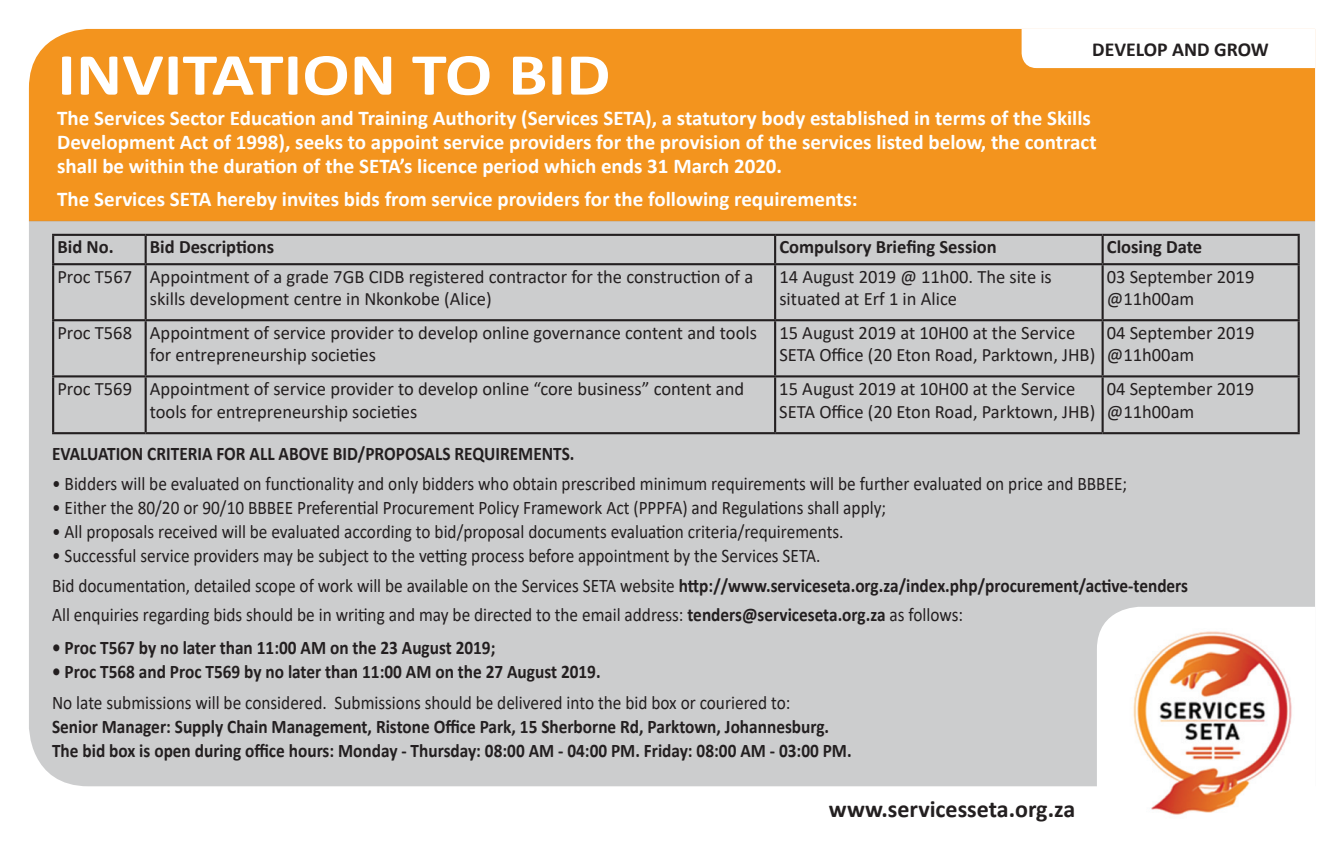
<style>
.page{position:relative;width:1344px;height:851px;background:#fff}
.page>*{position:absolute;margin:0;border:0;box-sizing:border-box;transform-origin:0 0}
.t1{font:700 60px "Calibri";color:#fff;scale:1.17 1}
.t2{font:700 24px "Calibri";color:#231f20}
.t3{font:700 21px/24px "Calibri";color:#fff}
.t4{font:700 19.8px "Calibri";color:#231f20}
.t5{font:19.2px/29.4px "Calibri";color:#231f20;scale:.9 1}
.t6{font:700 19.2px/24px "Calibri";color:#231f20;scale:.9 1}
.t7{font:18.9px/22.8px "Calibri";color:#231f20}
.t8{font:700 18.9px "Calibri";color:#231f20}
.s1{font-weight:700}
</style>
<div class="page">
<div style="left:29px;top:29px;width:1286px;height:192px;background:#f3941e"></div>
<div style="left:29px;top:221px;width:1286px;height:565px;background:#cccdce"></div>
<svg style="left:1097px;top:606px;width:218px;height:180px"></svg>
<img style="left:1129px;top:628px;width:166px;height:187px">
<hr style="left:52px;top:234px;width:94px;height:2px;background:#231f20">
<hr style="left:52px;top:236px;width:2px;height:27px;background:#231f20">
<hr style="left:146px;top:234px;width:629px;height:2px;background:#231f20">
<hr style="left:145px;top:236px;width:2px;height:27px;background:#231f20">
<hr style="left:775px;top:234px;width:327px;height:2px;background:#231f20">
<hr style="left:774px;top:236px;width:2px;height:27px;background:#231f20">
<hr style="left:1102px;top:234px;width:197px;height:2px;background:#231f20">
<hr style="left:1101px;top:236px;width:2px;height:27px;background:#231f20">
<hr style="left:1297px;top:236px;width:2px;height:27px;background:#231f20">
<hr style="left:52px;top:263px;width:94px;height:2px;background:#231f20">
<hr style="left:52px;top:265px;width:2px;height:54px;background:#231f20">
<hr style="left:146px;top:263px;width:629px;height:2px;background:#231f20">
<hr style="left:145px;top:265px;width:2px;height:54px;background:#231f20">
<hr style="left:775px;top:263px;width:327px;height:2px;background:#231f20">
<hr style="left:774px;top:265px;width:2px;height:54px;background:#231f20">
<hr style="left:1102px;top:263px;width:197px;height:2px;background:#231f20">
<hr style="left:1101px;top:265px;width:2px;height:54px;background:#231f20">
<hr style="left:1297px;top:265px;width:2px;height:54px;background:#231f20">
<hr style="left:52px;top:319px;width:94px;height:2px;background:#231f20">
<hr style="left:52px;top:321px;width:2px;height:54px;background:#231f20">
<hr style="left:146px;top:319px;width:629px;height:2px;background:#231f20">
<hr style="left:145px;top:321px;width:2px;height:54px;background:#231f20">
<hr style="left:775px;top:319px;width:327px;height:2px;background:#231f20">
<hr style="left:774px;top:321px;width:2px;height:54px;background:#231f20">
<hr style="left:1102px;top:319px;width:197px;height:2px;background:#231f20">
<hr style="left:1101px;top:321px;width:2px;height:54px;background:#231f20">
<hr style="left:1297px;top:321px;width:2px;height:54px;background:#231f20">
<hr style="left:52px;top:375px;width:94px;height:2px;background:#231f20">
<hr style="left:52px;top:377px;width:2px;height:55px;background:#231f20">
<hr style="left:146px;top:375px;width:629px;height:2px;background:#231f20">
<hr style="left:145px;top:377px;width:2px;height:55px;background:#231f20">
<hr style="left:775px;top:375px;width:327px;height:2px;background:#231f20">
<hr style="left:774px;top:377px;width:2px;height:55px;background:#231f20">
<hr style="left:1102px;top:375px;width:197px;height:2px;background:#231f20">
<hr style="left:1101px;top:377px;width:2px;height:55px;background:#231f20">
<hr style="left:1297px;top:377px;width:2px;height:55px;background:#231f20">
<hr style="left:52px;top:432px;width:94px;height:2px;background:#231f20">
<hr style="left:146px;top:432px;width:629px;height:2px;background:#231f20">
<hr style="left:775px;top:432px;width:327px;height:2px;background:#231f20">
<hr style="left:1102px;top:432px;width:197px;height:2px;background:#231f20">
<svg style="left:1021px;top:29px;width:294px;height:39px"></svg>
<p class="t4" style="left:1092px;top:35px;width:178px">DEVELOP AND GROW</p>
<h1 class="t1" style="left:57px;top:32px;width:474px">INVITATION TO BID</h1>
<p class="t3" style="left:57px;top:105px;width:1041px">The Services Sector Education and Training Authority (Services SETA), a statutory body established in terms of the Skills<br>Development Act of 1998), seeks to appoint service providers for the provision of the services listed below, the contract shall be within the duration of the SETA’s licence period which ends 31 March 2020.</p>
<p class="t3" style="left:57px;top:186px;width:802px">The Services SETA hereby invites bids from service providers for the following requirements:</p>
<p class="t8" style="left:57px;top:233px;width:58px">Bid No.</p>
<p class="t8" style="left:150px;top:233px;width:126px">Bid Descriptions</p>
<p class="t8" style="left:779px;top:233px;width:219px">Compulsory Briefing Session</p>
<p class="t8" style="left:1107px;top:233px;width:97px">Closing Date</p>
<p class="t7" style="left:150px;top:264px;width:605px;text-indent:-92px">Proc T567 Appointment of a grade 7GB CIDB registered contractor for the construction of a skills development centre in Nkonkobe (Alice)</p>
<p class="t7" style="left:779px;top:264px;width:274px">14 August 2019 @ 11h00. The site is situated at Erf 1 in Alice</p>
<p class="t7" style="left:1107px;top:264px;width:149px">03 September 2019 @11h00am</p>
<p class="t7" style="left:150px;top:320px;width:608px;text-indent:-92px">Proc T568 Appointment of service provider to develop online governance content and tools for entrepreneurship societies</p>
<p class="t7" style="left:779px;top:320px;width:317px">15 August 2019 at 10H00 at the Service<br>SETA Office (20 Eton Road, Parktown, JHB)</p>
<p class="t7" style="left:1107px;top:320px;width:149px">04 September 2019 @11h00am</p>
<p class="t7" style="left:150px;top:376px;width:596px;text-indent:-92px">Proc T569 Appointment of service provider to develop online “core business” content and tools for entrepreneurship societies</p>
<p class="t7" style="left:779px;top:376px;width:317px">15 August 2019 at 10H00 at the Service<br>SETA Office (20 Eton Road, Parktown, JHB)</p>
<p class="t7" style="left:1107px;top:376px;width:149px">04 September 2019 @11h00am</p>
<p class="t6" style="left:52px;top:441px;width:582px">EVALUATION CRITERIA FOR ALL ABOVE BID/PROPOSALS REQUIREMENTS.</p>
<p class="t5" style="left:52px;top:468px;width:1196px">• Bidders will be evaluated on functionality and only bidders who obtain prescribed minimum requirements will be further evaluated on price and BBBEE;</p>
<p class="t5" style="left:52px;top:492px;width:928px">• Either the 80/20 or 90/10 BBBEE Preferential Procurement Policy Framework Act (PPPFA) and Regulations shall apply;</p>
<p class="t5" style="left:52px;top:516px;width:881px">• All proposals received will be evaluated according to bid/proposal documents evaluation criteria/requirements.</p>
<p class="t5" style="left:52px;top:540px;width:1263px">• Successful service providers may be subject to the vetting process before appointment by the Services SETA.<br>Bid documentation, detailed scope of work will be available on the Services SETA website <span class="s1">http://www.serviceseta.org.za/index.php/procurement/active-tenders<br></span>All enquiries regarding bids should be in writing and may be directed to the email address: <span class="s1">tenders@serviceseta.org.za</span> as follows:</p>
<p class="t6" style="left:52px;top:635px;width:494px">• Proc T567 by no later than 11:00 AM on the 23 August 2019;</p>
<p class="t6" style="left:52px;top:659px;width:611px">• Proc T568 and Proc T569 by no later than 11:00 AM on the 27 August 2019.</p>
<p class="t5" style="left:52px;top:686px;width:822px">No late submissions will be considered. Submissions should be delivered into the bid box or couriered to:</p>
<p class="t6" style="left:52px;top:713px;width:890px">Senior Manager: Supply Chain Management, Ristone Office Park, 15 Sherborne Rd, Parktown, Johannesburg.<br>The bid box is open during office hours: Monday - Thursday: 08:00 AM - 04:00 PM. Friday: 08:00 AM - 03:00 PM.</p>
<p class="t2" style="left:829px;top:791px;width:248px">www.servicesseta.org.za</p>
</div>
